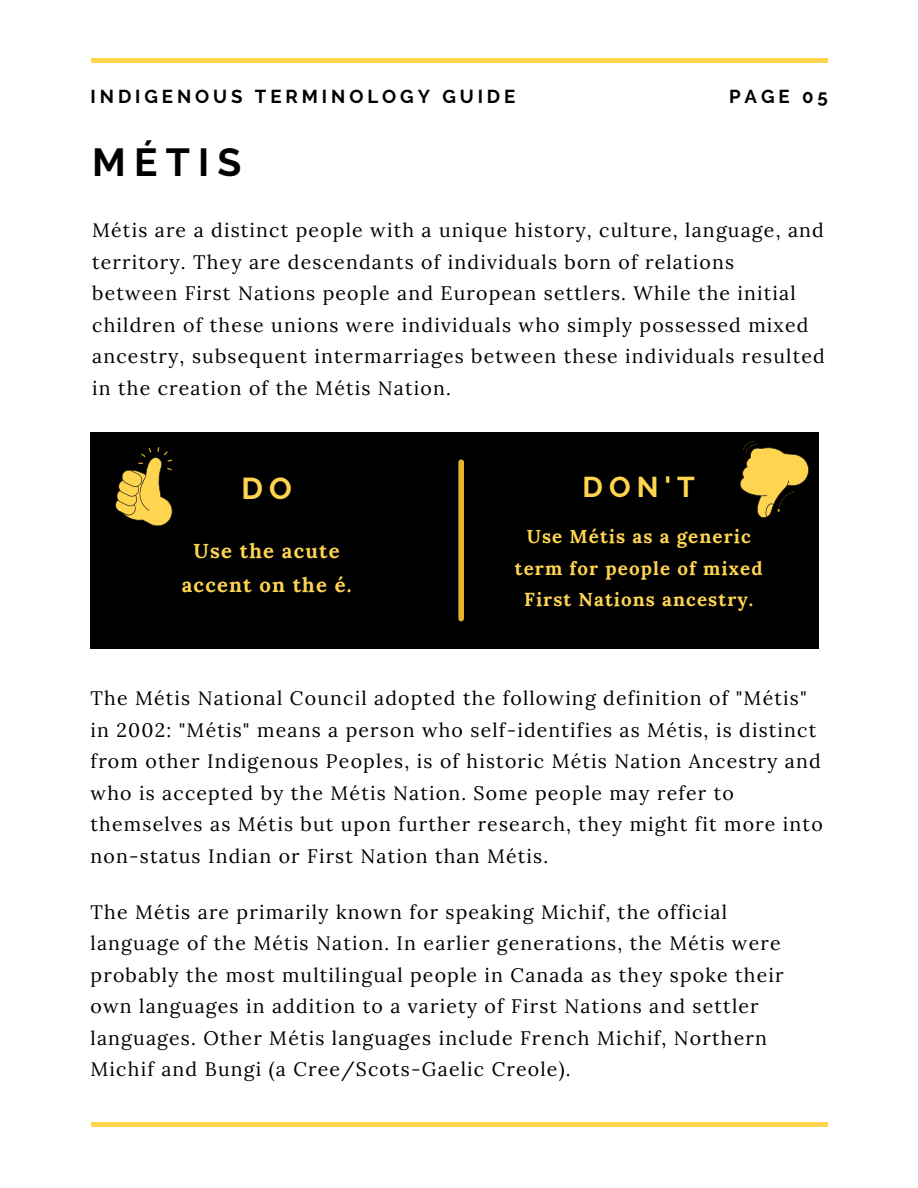
<style>
.page{position:relative;width:918px;height:1188px;background:#fff}
.page>*{position:absolute;margin:0;border:0;box-sizing:border-box;transform-origin:0 0}
.t1{font:700 39px "Raleway";letter-spacing:.21em;color:#000}
.t2{font:700 30.15px "Raleway";color:#ffd54f}
.t3{font:700 28.5px "Raleway";color:#ffd54f}
.t4{font:700 20.25px/33.8px "Lora";letter-spacing:.06em;color:#ffd54f;text-align:center}
.t5{font:19.5px/31.5px "Lora";letter-spacing:.06em;color:#000}
.t6{font:700 18.75px/31.5px "Lora";letter-spacing:.06em;color:#ffd54f;text-align:center}
.t7{font:700 18.6px "Raleway";letter-spacing:.21em;color:#000}
</style>
<div class="page">
<hr style="left:91px;top:59px;width:736px;height:3px;background:#ffd54f">
<hr style="left:91px;top:1123px;width:736px;height:3px;background:#ffd54f">
<div style="left:91px;top:433px;width:727px;height:216px;background:#000"></div>
<div style="left:458px;top:462px;width:6px;height:157px;background:#e4b429"></div>
<svg style="left:115px;top:447px;width:58px;height:79px"></svg>
<svg style="left:740px;top:441px;width:69px;height:77px"></svg>
<p class="t7" style="left:91px;top:85px;width:426px">INDIGENOUS TERMINOLOGY GUIDE</p>
<p class="t7" style="left:729px;top:85px;width:100px">PAGE 05</p>
<h1 class="t1" style="left:92px;top:139px;width:151px">MÉTIS</h1>
<p class="t5" style="left:92px;top:215px;width:734px">Métis are a distinct people with a unique history, culture, language, and territory. They are descendants of individuals born of relations<br>between First Nations people and European settlers. While the initial children of these unions were individuals who simply possessed mixed ancestry, subsequent intermarriages between these individuals resulted in the creation of the Métis Nation.</p>
<p class="t2" style="left:241px;top:471px;width:52px">DO</p>
<p class="t4" style="left:182px;top:534px;width:171px">Use the acute accent on the é.</p>
<p class="t3" style="left:583px;top:470px;width:114px">DON'T</p>
<p class="t6" style="left:515px;top:521px;width:249px">Use Métis as a generic term for people of mixed<br>First Nations ancestry.</p>
<p class="t5" style="left:91px;top:682px;width:734px">The Métis National Council adopted the following definition of "Métis" in 2002: "Métis" means a person who self-identifies as Métis, is distinct from other Indigenous Peoples, is of historic Métis Nation Ancestry and who is accepted by the Métis Nation. Some people may refer to themselves as Métis but upon further research, they might fit more into non-status Indian or First Nation than Métis.</p>
<p class="t5" style="left:91px;top:896px;width:694px">The Métis are primarily known for speaking Michif, the official language of the Métis Nation. In earlier generations, the Métis were probably the most multilingual people in Canada as they spoke their own languages in addition to a variety of First Nations and settler languages. Other Métis languages include French Michif, Northern Michif and Bungi (a Cree/Scots-Gaelic Creole).</p>
</div>
